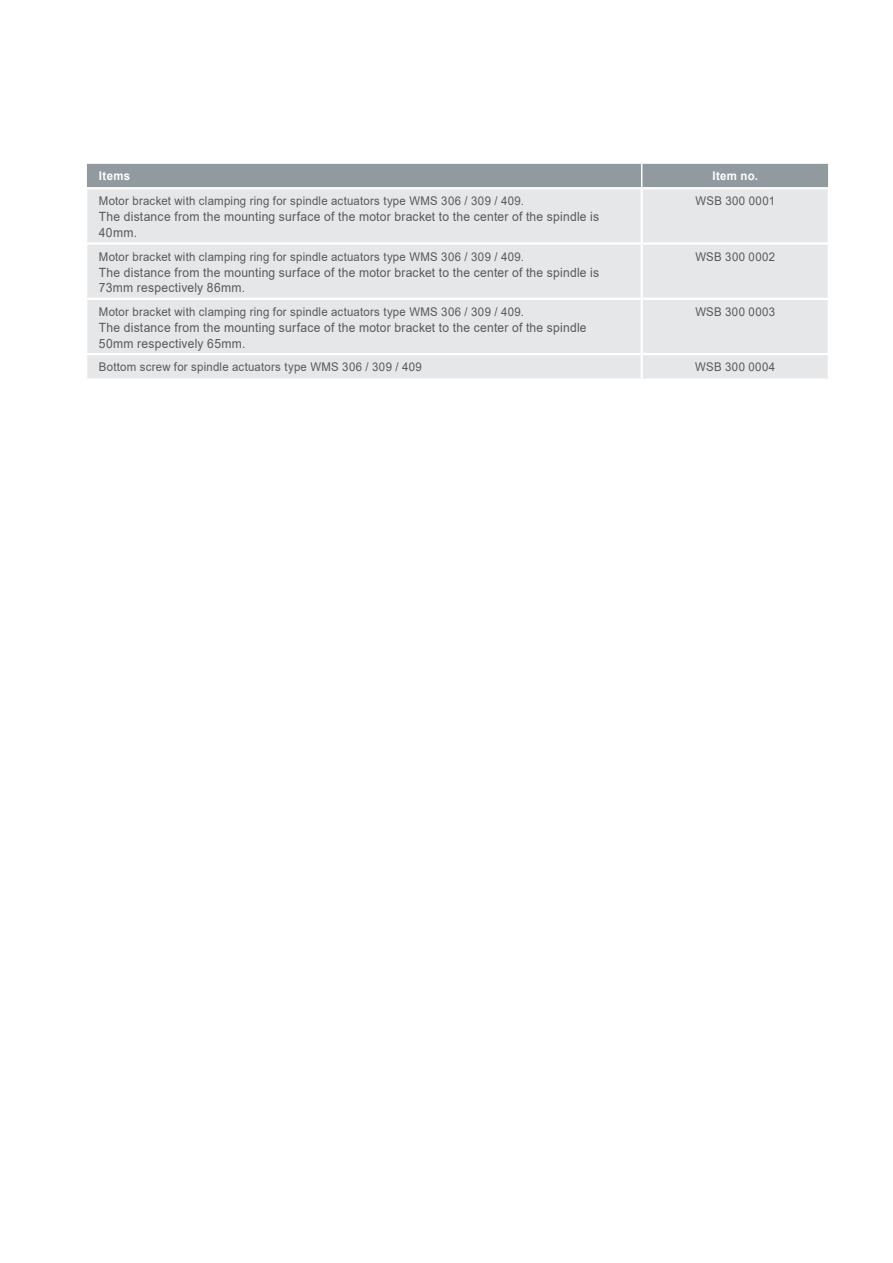
<style>
.page{position:relative;width:893px;height:1263px;background:#fff}
.page>*{position:absolute;margin:0;border:0;box-sizing:border-box;transform-origin:0 0}
.t1{font:12.75px/15.8px "Arial";letter-spacing:.02em;color:#58595b;scale:.95 1}
.t2{font:12px "Arial";letter-spacing:.025em;color:#58595b;scale:.95 1}
.t3{font:700 12px "Arial";letter-spacing:.03em;color:#fff;scale:.95 1}
.t4{font:12px "Arial";letter-spacing:.045em;color:#58595b;scale:.95 1}
</style>
<div class="page">
<div style="left:87px;top:189px;width:741px;height:189px;background:#e6e7e8"></div>
<div style="left:87px;top:164px;width:741px;height:23px;background:#919b9f"></div>
<hr style="left:641px;top:189px;width:2px;height:53px;background:#fff">
<hr style="left:85px;top:242px;width:557px;height:3px;background:#fff">
<hr style="left:641px;top:245px;width:2px;height:53px;background:#fff">
<hr style="left:642px;top:242px;width:188px;height:3px;background:#fff">
<hr style="left:85px;top:298px;width:557px;height:2px;background:#fff">
<hr style="left:641px;top:300px;width:2px;height:53px;background:#fff">
<hr style="left:642px;top:298px;width:188px;height:2px;background:#fff">
<hr style="left:85px;top:353px;width:557px;height:2px;background:#fff">
<hr style="left:641px;top:355px;width:2px;height:23px;background:#fff">
<hr style="left:642px;top:353px;width:188px;height:2px;background:#fff">
<p class="t3" style="left:99px;top:167px;width:34px">Items</p>
<p class="t3" style="left:712px;top:167px;width:49px">Item no.</p>
<p class="t2" style="left:99px;top:193px;width:449px">Motor bracket with clamping ring for spindle actuators type WMS 306 / 309 / 409.</p>
<p class="t1" style="left:99px;top:209px;width:528px">The distance from the mounting surface of the motor bracket to the center of the spindle is<br>40mm.</p>
<p class="t2" style="left:695px;top:193px;width:85px">WSB 300 0001</p>
<p class="t2" style="left:99px;top:248px;width:449px">Motor bracket with clamping ring for spindle actuators type WMS 306 / 309 / 409.</p>
<p class="t1" style="left:99px;top:264px;width:528px">The distance from the mounting surface of the motor bracket to the center of the spindle is<br>73mm respectively 86mm.</p>
<p class="t2" style="left:99px;top:304px;width:449px">Motor bracket with clamping ring for spindle actuators type WMS 306 / 309 / 409.</p>
<p class="t1" style="left:99px;top:319px;width:515px">The distance from the mounting surface of the motor bracket to the center of the spindle<br>50mm respectively 65mm.</p>
<p class="t2" style="left:695px;top:248px;width:86px">WSB 300 0002</p>
<p class="t2" style="left:695px;top:304px;width:86px">WSB 300 0003</p>
<p class="t2" style="left:99px;top:359px;width:341px">Bottom screw for spindle actuators type WMS 306 / 309 / 409</p>
<p class="t4" style="left:695px;top:359px;width:86px">WSB 300 0004</p>
</div>
